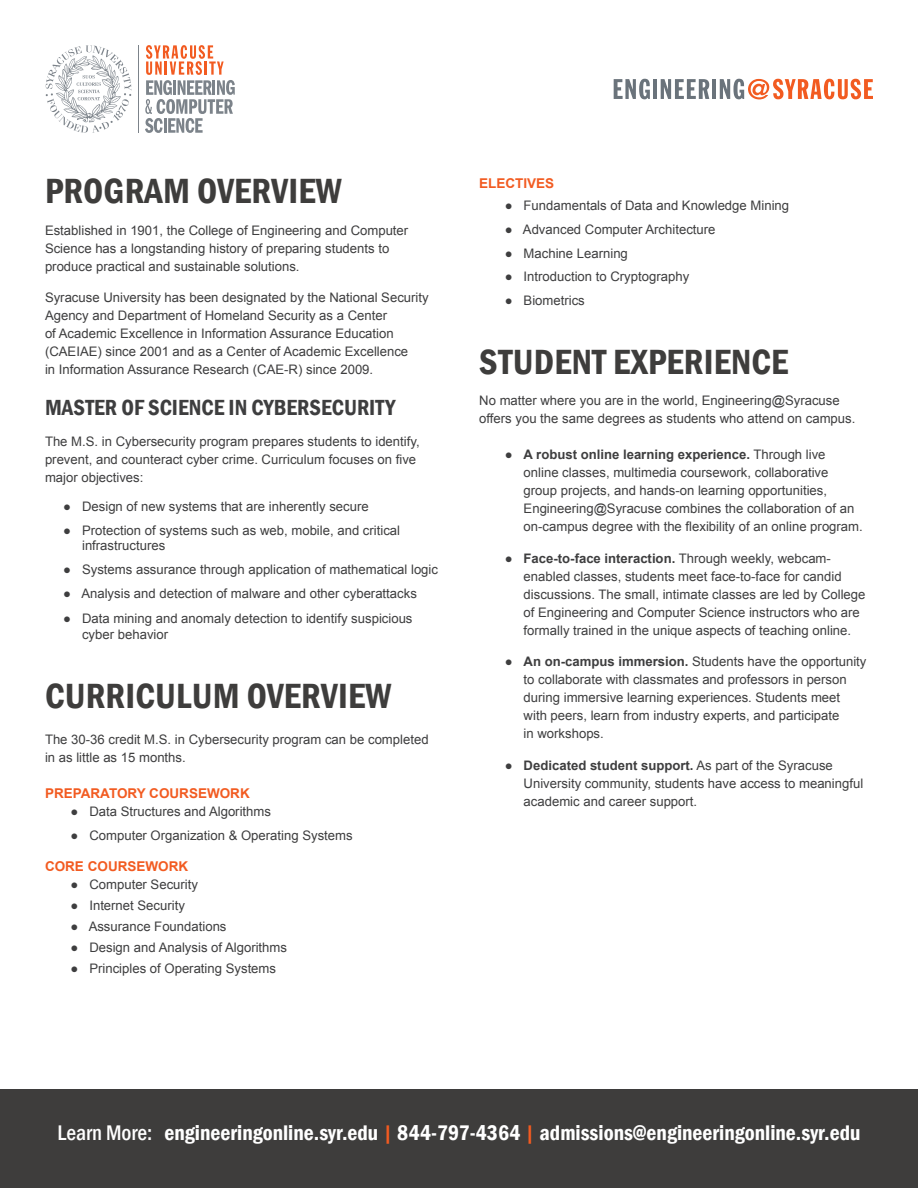
<style>
.page{position:relative;width:918px;height:1188px;background:#fff}
.page>*{position:absolute;margin:0;border:0;box-sizing:border-box;transform-origin:0 0}
.t1{font:600 condensed 36px "Franklin Gothic";letter-spacing:.005em;color:#3e3d3c}
.t2{font:600 condensed 22.5px "Franklin Gothic";color:#3e3e3f}
.t3{font:600 condensed 21.75px "Franklin Gothic";color:#fff}
.t4{font:700 13.5px "Arial";color:#f25b21}
.t5{font:13.2px/18px "Arial";color:#3e3e3f}
.s1{font-weight:700}
.s2{font-weight:500}
.s3{font-weight:500;color:#f25b21}
</style>
<div class="page">
<svg style="left:614px;top:79px;width:36px;height:20px"></svg>
<hr style="left:653px;top:79px;width:4px;height:20px;background:#6a737b">
<svg style="left:661px;top:79px;width:48px;height:20px"></svg>
<hr style="left:712px;top:79px;width:4px;height:20px;background:#6a737b">
<svg style="left:720px;top:79px;width:153px;height:20px"></svg>
<div style="left:0;top:1089px;width:918px;height:99px;background:#3e3d3c"></div>
<hr style="left:138px;top:45px;width:1px;height:88px;background:#7c838a">
<svg style="left:46px;top:45px;width:85px;height:88px"></svg>
<svg style="left:145px;top:45px;width:90px;height:88px"></svg>
<p class="t1" style="left:45px;top:167px;width:298px">PROGRAM OVERVIEW</p>
<p class="t5" style="left:45px;top:221px;width:365px">Established in 1901, the College of Engineering and Computer<br>Science has a longstanding history of preparing students to produce practical and sustainable solutions.</p>
<p class="t5" style="left:45px;top:289px;width:385px">Syracuse University has been designated by the National Security Agency and Department of Homeland Security as a Center<br>of Academic Excellence in Information Assurance Education (CAEIAE) since 2001 and as a Center of Academic Excellence<br>in Information Assurance Research (CAE-R) since 2009.</p>
<p class="t2" style="left:45px;top:392px;width:352px">MASTER OF SCIENCE IN CYBERSECURITY</p>
<p class="t5" style="left:45px;top:433px;width:376px">The M.S. in Cybersecurity program prepares students to identify, prevent, and counteract cyber crime. Curriculum focuses on five major objectives:</p>
<p class="t5" style="left:63px;top:497px;width:307px">● Design of new systems that are inherently secure</p>
<p class="t5" style="left:82px;top:523px;width:320px;line-height:15px;text-indent:-19px">● Protection of systems such as web, mobile, and critical infrastructures</p>
<p class="t5" style="left:63px;top:560px;width:376px">● Systems assurance through application of mathematical logic</p>
<p class="t5" style="left:63px;top:584px;width:355px">● Analysis and detection of malware and other cyberattacks</p>
<p class="t5" style="left:82px;top:610px;width:332px;line-height:16.5px;text-indent:-19px">● Data mining and anomaly detection to identify suspicious cyber behavior</p>
<p class="t1" style="left:45px;top:672px;width:348px">CURRICULUM OVERVIEW</p>
<p class="t5" style="left:45px;top:730px;width:385px">The 30-36 credit M.S. in Cybersecurity program can be completed in as little as 15 months.</p>
<p class="t4" style="left:45px;top:784px;width:206px">PREPARATORY COURSEWORK</p>
<p class="t5" style="left:71px;top:802px;width:202px">● Data Structures and Algorithms</p>
<p class="t5" style="left:71px;top:826px;width:284px">● Computer Organization &amp; Operating Systems</p>
<p class="t4" style="left:45px;top:857px;width:145px">CORE COURSEWORK</p>
<p class="t5" style="left:71px;top:876px;width:129px">● Computer Security</p>
<p class="t5" style="left:71px;top:897px;width:116px">● Internet Security</p>
<p class="t5" style="left:71px;top:917px;width:158px">● Assurance Foundations</p>
<p class="t5" style="left:71px;top:938px;width:218px">● Design and Analysis of Algorithms</p>
<p class="t5" style="left:71px;top:959px;width:207px">● Principles of Operating Systems</p>
<p class="t4" style="left:479px;top:174px;width:77px">ELECTIVES</p>
<p class="t5" style="left:505px;top:196px;width:286px">● Fundamentals of Data and Knowledge Mining</p>
<p class="t5" style="left:505px;top:220px;width:212px">● Advanced Computer Architecture</p>
<p class="t5" style="left:505px;top:244px;width:125px">● Machine Learning</p>
<p class="t5" style="left:505px;top:268px;width:186px">● Introduction to Cryptography</p>
<p class="t5" style="left:505px;top:292px;width:82px">● Biometrics</p>
<p class="t1" style="left:479px;top:337px;width:311px">STUDENT EXPERIENCE</p>
<p class="t5" style="left:479px;top:392px;width:378px">No matter where you are in the world, Engineering@Syracuse offers you the same degrees as students who attend on campus.</p>
<p class="t5" style="left:524px;top:446px;width:341px;text-indent:-19px">● <span class="s1">A robust online learning experience.</span> Through live online classes, multimedia coursework, collaborative group projects, and hands-on learning opportunities, Engineering@Syracuse combines the collaboration of an on-campus degree with the flexibility of an online program.</p>
<p class="t5" style="left:524px;top:549px;width:343px;text-indent:-19px">● <span class="s1">Face-to-face interaction.</span> Through weekly, webcam&shy;enabled classes, students meet face-to-face for candid discussions. The small, intimate classes are led by College of Engineering and Computer Science instructors who are formally trained in the unique aspects of teaching online.</p>
<p class="t5" style="left:524px;top:653px;width:344px;text-indent:-19px">● <span class="s1">An on-campus immersion.</span> Students have the opportunity to collaborate with classmates and professors in person during immersive learning experiences. Students meet with peers, learn from industry experts, and participate<br>in workshops.</p>
<p class="t5" style="left:524px;top:756px;width:341px;text-indent:-19px">● <span class="s1">Dedicated student support.</span> As part of the Syracuse<br>University community, students have access to meaningful academic and career support.</p>
<h3 class="t3" style="left:58px;top:1119px;width:804px"><span class="s2">Learn More:</span> engineeringonline.syr.edu <span class="s3">|</span> 844-797-4364 <span class="s3">|</span> admissions@engineeringonline.syr.edu</h3>
</div>
